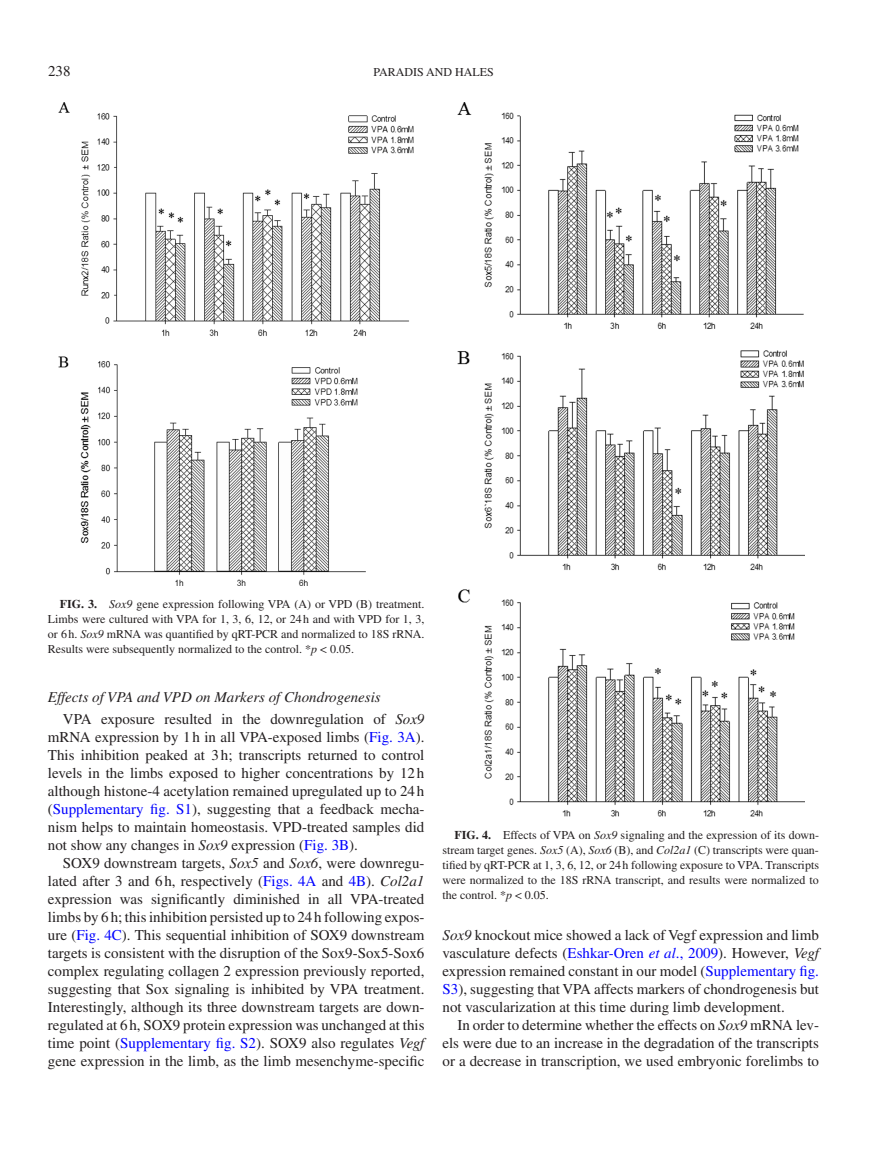
<style>
.page{position:relative;width:891px;height:1175px;background:#fff}
.page>*{position:absolute;margin:0;border:0;box-sizing:border-box;transform-origin:0 0}
.t1{font:15px/18px "Times LT Std";color:#231f20;text-align:justify}
.t2{font:italic 15px/22.5px "Times LT Std";color:#231f20}
.t3{font:12px/15px "Times LT Std";color:#231f20;text-align:justify}
.s1{font-family:"Times";font-weight:700}
.s2{font-style:italic}
.s3{font-style:normal}
.s4{color:#00f}
.s5{font-style:italic;color:#00f}
</style>
<div class="page">
<img style="left:59px;top:103px;width:355px;height:482px">
<img style="left:457px;top:103px;width:347px;height:713px">
<p class="t1" style="left:48px;top:62px;width:24px">238</p>
<p class="t3" style="left:373px;top:64px;width:14px">Paradis</p>
<p class="t3" style="left:426px;top:64px;width:10px">and</p>
<p class="t3" style="left:455px;top:64px;width:17px">Hales</p>
<p class="t3" style="left:48px;top:596px;width:378px;text-indent:12px"><span class="s1">Fig. 3.</span> <span class="s2">Sox9</span> gene expression following VPA (A) or VPD (B) treatment.<br>Limbs were cultured with VPA for 1, 3, 6, 12, or 24 h and with VPD for 1, 3, or 6 h. <span class="s2">Sox9</span> mRNA was quantified by qRT-PCR and normalized to 18S rRNA.<br>Results were subsequently normalized to the control. *<span class="s2">p</span> &lt; 0.05.</p>
<p class="t2" style="left:63px;top:685px;width:363px;text-indent:-15px">Effects of VPA and VPD on Markers of Chondrogenesis<br><span class="s3">VPA exposure resulted in the downregulation of</span> Sox9</p>
<p class="t1" style="left:48px;top:728px;width:378px">mRNA expression by 1h in all VPA-exposed limbs (<span class="s4">Fig. 3A</span>).<br>This inhibition peaked at 3 h; transcripts returned to control levels in the limbs exposed to higher concentrations by 12 h although histone-4 acetylation remained upregulated up to 24 h (<span class="s4">Supplementary fig. S1</span>), suggesting that a feedback mecha&shy;nism helps to maintain homeostasis. VPD-treated samples did not show any changes in <span class="s2">Sox9</span> expression (<span class="s4">Fig. 3B</span>).</p>
<p class="t1" style="left:48px;top:854px;width:378px;text-indent:15px">SOX9 downstream targets, <span class="s2">Sox5</span> and <span class="s2">Sox6</span>, were downregu&shy;lated after 3 and 6h, respectively (<span class="s4">Figs. 4A</span> and <span class="s4">4B</span>). <span class="s2">Col2a1 </span>expression was significantly diminished in all VPA-treated limbs by 6h; this inhibition persisted up to 24h following expos&shy;ure (<span class="s4">Fig. 4C</span>). This sequential inhibition of SOX9 downstream targets is consistent with the disruption of the Sox9-Sox5-Sox6 complex regulating collagen 2 expression previously reported, suggesting that Sox signaling is inhibited by VPA treatment.<br>Interestingly, although its three downstream targets are down&shy;regulated at 6h, SOX9 protein expression was unchanged at this time point (<span class="s4">Supplementary fig. S2</span>). SOX9 also regulates <span class="s2">Vegf </span>gene expression in the limb, as the limb mesenchyme-specific</p>
<p class="t3" style="left:442px;top:827px;width:378px;text-indent:12px"><span class="s1">Fig. 4.</span> Effects of VPA on <span class="s2">Sox9</span> signaling and the expression of its down&shy;stream target genes. <span class="s2">Sox5</span> (A), <span class="s2">Sox6</span> (B), and <span class="s2">Col2a1</span> (C) transcripts were quan&shy;tified by qRT-PCR at 1, 3, 6, 12, or 24 h following exposure to VPA. Transcripts were normalized to the 18S rRNA transcript, and results were normalized to the control. *<span class="s2">p</span> &lt; 0.05.</p>
<p class="t1" style="left:442px;top:926px;width:378px"><span class="s2">Sox9</span> knockout mice showed a lack of Vegf expression and limb vasculature defects (<span class="s4">Eshkar-Oren</span> <span class="s5">et al</span><span class="s4">., 2009</span>). However, <span class="s2">Vegf </span>expression remained constant in our model (<span class="s4">Supplementary fig.<br>S3</span>), suggesting that VPA affects markers of chondrogenesis but not vascularization at this time during limb development.</p>
<p class="t1" style="left:442px;top:1016px;width:378px;text-indent:15px">In order to determine whether the effects on <span class="s2">Sox9</span> mRNA lev&shy;els were due to an increase in the degradation of the transcripts or a decrease in transcription, we used embryonic forelimbs to</p>
</div>
